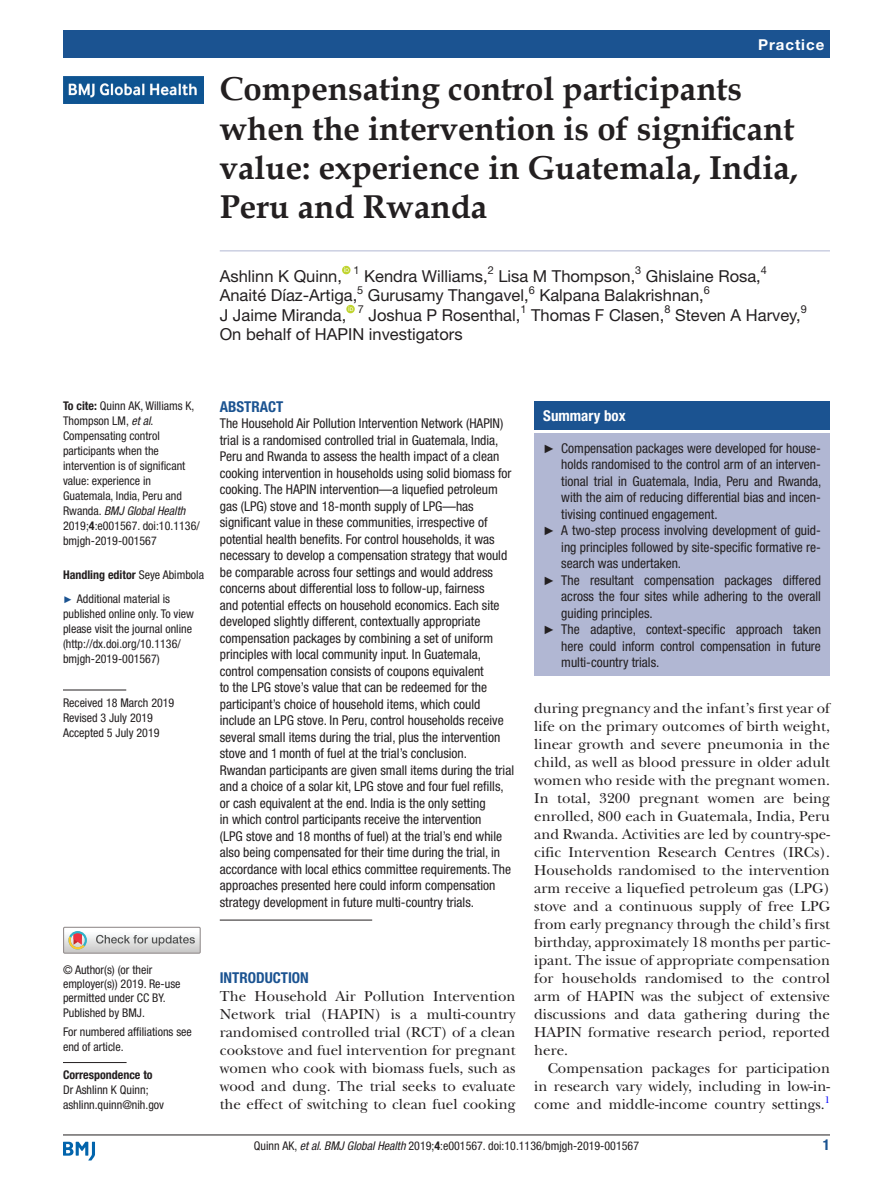
<style>
.page{position:relative;width:893px;height:1191px;background:#fff}
.page>*{position:absolute;margin:0;border:0;box-sizing:border-box;transform-origin:0 0}
.t1{font:700 33px/39px "Book Antiqua";color:#231f20}
.t2{font:16.5px "Helvetica Neue LT Std";color:#231f20}
.t3{font:15px/18px "New Baskerville";color:#231f20;text-align:justify}
.t4{font:700 condensed 15px "Helvetica Neue LT Std";color:#1b5391}
.t5{font:700 condensed 15px "Helvetica Neue LT Std";color:#fff}
.t6{font:700 15px "Helvetica Neue LT Std";letter-spacing:.065em;color:#fff}
.t7{font:condensed 13.5px/16.5px "Helvetica Neue LT Std";color:#231f20}
.t8{font:condensed 12px/15px "Helvetica Neue LT Std";color:#231f20}
.t9{font:700 condensed 12px "Helvetica Neue LT Std";color:#231f20}
.t10{font:10.95px "Helvetica Neue LT Std";color:#231f20}
.s1{font-weight:700}
.s2{font-style:italic}
.s3{font-family:"Arial";font-stretch:normal;font-size:9.75px;color:#1b5391}
.s4{font-family:"Arial";font-stretch:normal;font-size:12px}
</style>
<div class="page">
<hr style="left:63px;top:1134px;width:767px;height:1px;background:#231f20">
<svg style="left:63px;top:1141px;width:32px;height:19px"></svg>
<div style="left:63px;top:926px;width:138px;height:27px;border:1px solid #969090"></div>
<svg style="left:64px;top:927px;width:136px;height:26px"></svg>
<hr style="left:220px;top:250px;width:610px;height:1px;background:#b1b7d3">
<svg style="left:342px;top:266px;width:8px;height:8px"></svg>
<svg style="left:346px;top:305px;width:9px;height:8px"></svg>
<div style="left:63px;top:31px;width:767px;height:27px;background:#1b5391"></div>
<hr style="left:63px;top:689px;width:63px;height:1px;background:#231f20">
<hr style="left:63px;top:1062px;width:64px;height:1px;background:#231f20">
<img style="left:63px;top:77px;width:141px;height:27px">
<div style="left:534px;top:401px;width:296px;height:29px;background:#1b5391"></div>
<div style="left:534px;top:434px;width:296px;height:242px;background:#b1b7d3"></div>
<hr style="left:220px;top:919px;width:152px;height:1px;background:#231f20">
<p class="t6" style="left:758px;top:35px;width:68px">Practice</p>
<h1 class="t1" style="left:220px;top:70px;width:580px">Compensating control participants when the intervention is of significant value: experience in Guatemala, India, Peru and Rwanda</h1>
<p class="t2" style="left:220px;top:266px;width:124px">Ashlinn K Quinn,</p>
<p class="t10" style="left:354px;top:264px;width:8px">1</p>
<p class="t2" style="left:364px;top:266px;width:125px">Kendra Williams,</p>
<p class="t10" style="left:488px;top:264px;width:8px">2</p>
<p class="t2" style="left:498px;top:266px;width:138px">Lisa M Thompson,</p>
<p class="t10" style="left:635px;top:264px;width:8px">3</p>
<p class="t2" style="left:646px;top:266px;width:116px">Ghislaine Rosa,</p>
<p class="t10" style="left:761px;top:264px;width:8px">4</p>
<p class="t2" style="left:220px;top:285px;width:139px">Anaité Díaz-Artiga,</p>
<p class="t10" style="left:357px;top:283px;width:8px">5</p>
<p class="t2" style="left:368px;top:285px;width:162px">Gurusamy Thangavel,</p>
<p class="t10" style="left:529px;top:283px;width:8px">6</p>
<p class="t2" style="left:539px;top:285px;width:166px">Kalpana Balakrishnan,</p>
<p class="t10" style="left:704px;top:283px;width:8px">6</p>
<p class="t2" style="left:220px;top:305px;width:128px">J Jaime Miranda,</p>
<p class="t10" style="left:358px;top:303px;width:8px">7</p>
<p class="t2" style="left:368px;top:305px;width:153px">Joshua P Rosenthal,</p>
<p class="t10" style="left:520px;top:303px;width:8px">1</p>
<p class="t2" style="left:531px;top:305px;width:135px">Thomas F Clasen,</p>
<p class="t10" style="left:664px;top:303px;width:8px">8</p>
<p class="t2" style="left:675px;top:305px;width:127px">Steven A Harvey,</p>
<p class="t10" style="left:801px;top:303px;width:8px">9</p>
<p class="t2" style="left:220px;top:324px;width:244px">On behalf of HAPIN investigators</p>
<p class="t8" style="left:63px;top:398px;width:138px"><span class="s1">To cite:</span> Quinn AK, Williams K,<br>Thompson LM, <span class="s2">et al</span>.<br>Compensating control participants when the intervention is of significant value: experience in<br>Guatemala, India, Peru and<br>Rwanda. <span class="s2">BMJ Global Health<br></span>2019;<span class="s1">4</span>:e001567. doi:10.1136/ bmjgh-2019-001567</p>
<p class="t8" style="left:63px;top:562px;width:143px;line-height:24px"><span class="s1">Handling editor</span> Seye Abimbola <span class="s3">►</span> Additional material is</p>
<p class="t8" style="left:63px;top:606px;width:133px">published online only. To view please visit the journal online (http://dx.doi.org/10.1136/ bmjgh-2019-001567)</p>
<p class="t8" style="left:63px;top:695px;width:113px">Received 18 March 2019<br>Revised 3 July 2019<br>Accepted 5 July 2019</p>
<p class="t8" style="left:63px;top:962px;width:119px;line-height:14.4px">© Author(s) (or their employer(s)) 2019. Re-use permitted under CC BY.<br>Published by BMJ.</p>
<p class="t8" style="left:63px;top:1024px;width:130px">For numbered affiliations see end of article.</p>
<p class="t9" style="left:63px;top:1067px;width:91px">Correspondence to</p>
<p class="t8" style="left:63px;top:1082px;width:103px">Dr Ashlinn K Quinn; ashlinn.quinn@nih.gov</p>
<p class="t4" style="left:220px;top:397px;width:49px">Abstract</p>
<p class="t7" style="left:220px;top:415px;width:296px">The Household Air Pollution Intervention Network (HAPIN) trial is a randomised controlled trial in Guatemala, India, Peru and Rwanda to assess the health impact of a clean cooking intervention in households using solid biomass for cooking. The HAPIN intervention—a liquefied petroleum gas (LPG) stove and 18-month supply of LPG—has significant value in these communities, irrespective of potential health benefits. For control households, it was necessary to develop a compensation strategy that would be comparable across four settings and would address concerns about differential loss to follow-up, fairness<br>and potential effects on household economics. Each site developed slightly different, contextually appropriate compensation packages by combining a set of uniform principles with local community input. In Guatemala, control compensation consists of coupons equivalent<br>to the LPG stove’s value that can be redeemed for the participant’s choice of household items, which could include an LPG stove. In Peru, control households receive several small items during the trial, plus the intervention stove and 1month of fuel at the trial’s conclusion.<br>Rwandan participants are given small items during the trial and a choice of a solar kit, LPG stove and four fuel refills, or cash equivalent at the end. India is the only setting<br>in which control participants receive the intervention<br>(LPG stove and 18 months of fuel) at the trial’s end while also being compensated for their time during the trial, in accordance with local ethics committee requirements. The approaches presented here could inform compensation strategy development in future multi-country trials.</p>
<p class="t4" style="left:220px;top:969px;width:91px">Introduction</p>
<p class="t3" style="left:220px;top:987px;width:297px">The Household Air Pollution Intervention Network trial (HAPIN) is a multi-country randomised controlled trial (RCT) of a clean cookstove and fuel intervention for pregnant women who cook with biomass fuels, such as wood and dung. The trial seeks to evaluate the effect of switching to clean fuel cooking</p>
<p class="t5" style="left:543px;top:406px;width:84px">Summary box</p>
<p class="t7" style="left:543px;top:439px;width:279px"><span class="s4">►</span> Compensation packages were developed for house-</p>
<p class="t7" style="left:561px;top:456px;width:261px">holds randomised to the control arm of an interven-</p>
<p class="t7" style="left:561px;top:472px;width:262px">tional trial in Guatemala, India, Peru and Rwanda,</p>
<p class="t7" style="left:561px;top:489px;width:261px">with the aim of reducing differential bias and incen-</p>
<p class="t7" style="left:561px;top:505px;width:158px">tivising continued engagement.</p>
<p class="t7" style="left:543px;top:522px;width:279px"><span class="s4">►</span> A two-step process involving development of guid-</p>
<p class="t7" style="left:561px;top:538px;width:261px">ing principles followed by site-specific formative re-</p>
<p class="t7" style="left:561px;top:555px;width:121px">search was undertaken.</p>
<p class="t7" style="left:543px;top:571px;width:279px"><span class="s4">►</span> The resultant compensation packages differed</p>
<p class="t7" style="left:561px;top:588px;width:261px">across the four sites while adhering to the overall</p>
<p class="t7" style="left:561px;top:604px;width:93px">guiding principles.</p>
<p class="t7" style="left:543px;top:621px;width:279px"><span class="s4">►</span> The adaptive, context-specific approach taken</p>
<p class="t7" style="left:561px;top:637px;width:261px">here could inform control compensation in future</p>
<p class="t7" style="left:561px;top:654px;width:100px">multi-country trials.</p>
<p class="t3" style="left:534px;top:699px;width:297px">during pregnancy and the infant’s first year of life on the primary outcomes of birth weight, linear growth and severe pneumonia in the child, as well as blood pressure in older adult women who reside with the pregnant women.<br>In total, 3200 pregnant women are being enrolled, 800 each in Guatemala, India, Peru and Rwanda. Activities are led by country-spe&shy;cific Intervention Research Centres (IRCs).<br>Households randomised to the intervention arm receive a liquefied petroleum gas (LPG) stove and a continuous supply of free LPG from early pregnancy through the child’s first birthday, approximately 18 months per partic&shy;ipant. The issue of appropriate compensation for households randomised to the control arm of HAPIN was the subject of extensive discussions and data gathering during the HAPIN formative research period, reported here.</p>
<p class="t3" style="left:534px;top:1059px;width:297px;text-indent:14px">Compensation packages for participation in research vary widely, including in low-in&shy;come and middle-income country settings.<sup>1</sup></p>
<p class="t8" style="left:254px;top:1137px;width:387px">Quinn AK, <span class="s2">et al</span>. <span class="s2">BMJ Global Health</span> 2019;<span class="s1">4</span>:e001567. doi:10.1136/bmjgh-2019-001567</p>
<p class="t4" style="left:823px;top:1135px;width:9px">1</p>
</div>
